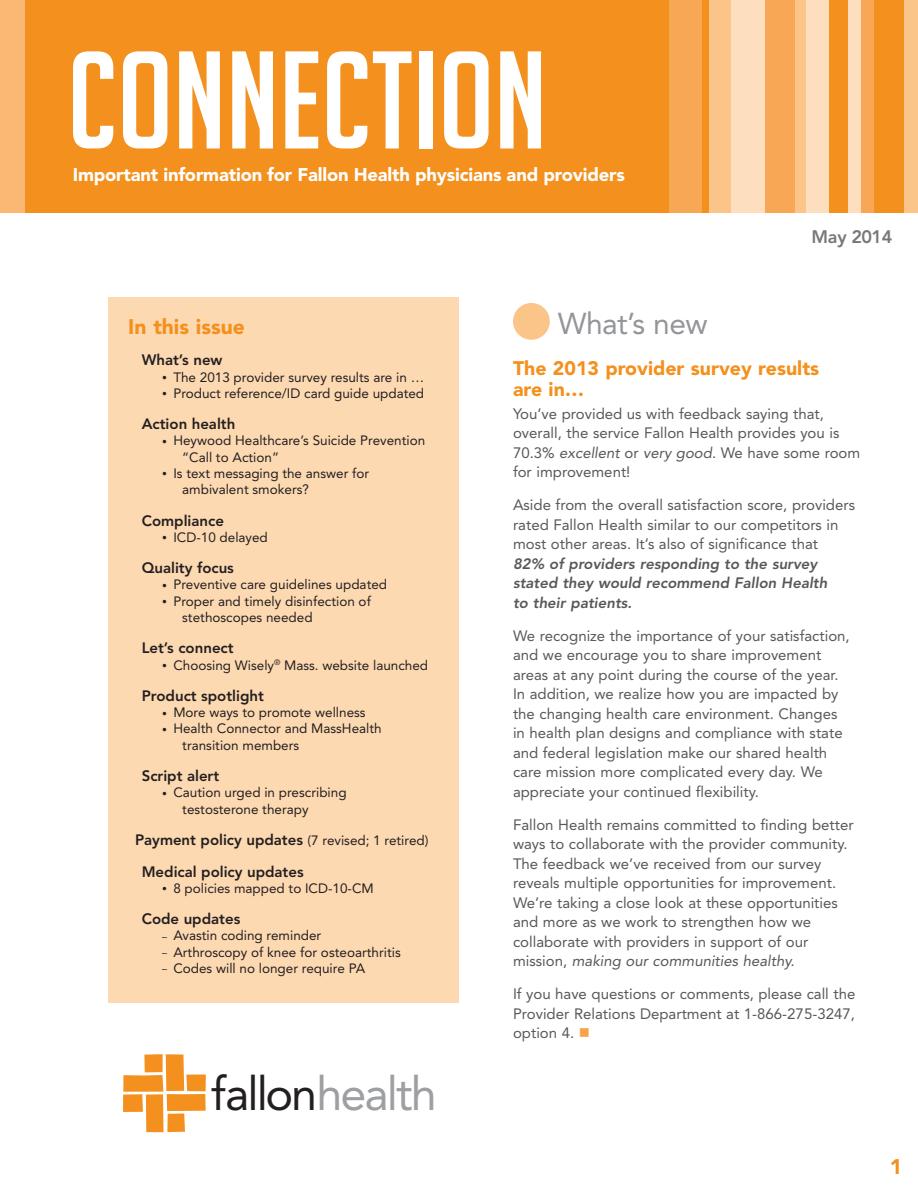
<style>
.page{position:relative;width:918px;height:1188px;background:#fff}
.page>*{position:absolute;margin:0;border:0;box-sizing:border-box;transform-origin:0 0}
.t1{font:135.3px "Big Noodle Titling";color:#fff}
.t2{font:46.8px "Avenir";letter-spacing:-.04em;color:#231f20}
.t3{font:30px "Avenir";letter-spacing:-.02em;color:#939598}
.t4{font:900 21px "Avenir";color:#f4901d}
.t5{font:900 19.5px/21px "Avenir";color:#f4901d}
.t6{font:900 18.3px "Avenir";letter-spacing:-.01em;color:#fff}
.t7{font:800 18px "Avenir";letter-spacing:-.03em;color:#76787b}
.t8{font:15px/19.5px "Avenir";color:#57585a}
.t9{font:800 15px/31.5px "Avenir";color:#231f20}
.t10{font:italic 800 15px/19.5px "Avenir";color:#57585a}
.t11{font:13.5px/16.2px "Avenir";color:#231f20}
.s1{font-size:9.75px}
.s2{font-weight:400;font-size:13.5px}
.s3{color:#9d9fa2}
.s4{font-style:italic}
.s5{color:#f7a449}
</style>
<div class="page">
<div style="left:513px;top:303px;width:37px;height:37px;background:#fbc488;border-radius:50%"></div>
<div style="left:828px;top:0;width:20px;height:213px;background:#f4901d"></div>
<div style="left:795px;top:0;width:34px;height:213px;background:#fddebe"></div>
<div style="left:830px;top:0;width:75px;height:213px;background:#f4901d"></div>
<div style="left:905px;top:0;width:13px;height:213px;background:#fbc488"></div>
<div style="left:848px;top:0;width:13px;height:213px;background:#fddebe"></div>
<div style="left:861px;top:0;width:13px;height:213px;background:#f8a854"></div>
<div style="left:0;top:0;width:801px;height:213px;background:#f4901d"></div>
<div style="left:788px;top:0;width:18px;height:213px;background:#fbc488"></div>
<div style="left:710px;top:0;width:24px;height:213px;background:#fbc488"></div>
<div style="left:758px;top:0;width:37px;height:213px;background:#f8a854"></div>
<div style="left:731px;top:0;width:34px;height:213px;background:#fddebe"></div>
<div style="left:108px;top:297px;width:351px;height:705px;background:#fdd9b2"></div>
<svg style="left:123px;top:1054px;width:83px;height:78px"></svg>
<div style="left:0;top:0;width:24px;height:213px;background:#fab874"></div>
<div style="left:669px;top:0;width:33px;height:213px;background:#f8a854"></div>
<h1 class="t1" style="left:68px;top:28px;width:481px">CONNECTION</h1>
<p class="t6" style="left:73px;top:164px;width:554px">Important information for Fallon Health physicians and providers</p>
<p class="t7" style="left:811px;top:226px;width:82px">May 2014</p>
<h3 class="t4" style="left:128px;top:314px;width:118px">In this issue</h3>
<p class="t9" style="left:142px;top:344px;width:82px">What’s new</p>
<p class="t11" style="left:162px;top:369px;width:264px"><span class="s1">•</span> The 2013 provider survey results are in …</p>
<p class="t11" style="left:162px;top:385px;width:264px"><span class="s1">•</span> Product reference/ID card guide updated</p>
<p class="t9" style="left:142px;top:408px;width:95px">Action health</p>
<p class="t11" style="left:182px;top:433px;width:244px;text-indent:-20px"><span class="s1">•</span> Heywood Healthcare’s Suicide Prevention “Call to Action”</p>
<p class="t11" style="left:182px;top:465px;width:188px;text-indent:-20px"><span class="s1">•</span> Is text messaging the answer for ambivalent smokers?</p>
<p class="t9" style="left:142px;top:505px;width:84px">Compliance</p>
<p class="t11" style="left:162px;top:529px;width:107px"><span class="s1">•</span> ICD-10 delayed</p>
<p class="t9" style="left:142px;top:552px;width:94px">Quality focus</p>
<p class="t11" style="left:162px;top:577px;width:227px"><span class="s1">•</span> Preventive care guidelines updated</p>
<p class="t11" style="left:182px;top:593px;width:190px;text-indent:-20px"><span class="s1">•</span> Proper and timely disinfection of stethoscopes needed</p>
<p class="t9" style="left:142px;top:632px;width:93px">Let’s connect</p>
<p class="t11" style="left:162px;top:657px;width:268px"><span class="s1">•</span> Choosing Wisely<sup>®</sup> Mass. website launched</p>
<p class="t9" style="left:142px;top:680px;width:124px">Product spotlight</p>
<p class="t11" style="left:162px;top:705px;width:205px"><span class="s1">•</span> More ways to promote wellness</p>
<p class="t11" style="left:182px;top:721px;width:201px;text-indent:-20px"><span class="s1">•</span> Health Connector and MassHealth transition members</p>
<p class="t9" style="left:142px;top:760px;width:79px">Script alert</p>
<p class="t11" style="left:182px;top:785px;width:166px;text-indent:-20px"><span class="s1">•</span> Caution urged in prescribing testosterone therapy</p>
<p class="t9" style="left:142px;top:824px;width:288px;text-indent:-7px">Payment policy updates <span class="s2">(7 revised; 1 retired)<br></span>Medical policy updates</p>
<p class="t11" style="left:162px;top:880px;width:213px"><span class="s1">•</span> 8 policies mapped to ICD-10-CM</p>
<p class="t9" style="left:142px;top:903px;width:100px">Code updates</p>
<p class="t11" style="left:162px;top:928px;width:161px"><span class="s1">–</span> Avastin coding reminder</p>
<p class="t11" style="left:162px;top:944px;width:240px"><span class="s1">–</span> Arthroscopy of knee for osteoarthritis</p>
<p class="t11" style="left:162px;top:960px;width:205px"><span class="s1">–</span> Codes will no longer require PA</p>
<h2 class="t2" style="left:211px;top:1067px;width:227px">fallon<span class="s3">health</span></h2>
<h3 class="t3" style="left:558px;top:306px;width:151px">What’s new</h3>
<h3 class="t5" style="left:513px;top:358px;width:308px">The 2013 provider survey results are in…</h3>
<p class="t8" style="left:513px;top:404px;width:349px">You’ve provided us with feedback saying that, overall, the service Fallon Health provides you is 70.3% <span class="s4">excellent</span> or <span class="s4">very good</span>. We have some room for improvement!</p>
<p class="t8" style="left:513px;top:495px;width:344px">Aside from the overall satisfaction score, providers rated Fallon Health similar to our competitors in most other areas. It’s also of significance that</p>
<p class="t10" style="left:513px;top:554px;width:316px">82% of providers responding to the survey stated they would recommend Fallon Health to their patients.</p>
<p class="t8" style="left:513px;top:626px;width:338px">We recognize the importance of your satisfaction, and we encourage you to share improvement areas at any point during the course of the year.<br>In addition, we realize how you are impacted by the changing health care environment. Changes in health plan designs and compliance with state and federal legislation make our shared health care mission more complicated every day. We appreciate your continued flexibility.</p>
<p class="t8" style="left:513px;top:815px;width:342px">Fallon Health remains committed to finding better ways to collaborate with the provider community.<br>The feedback we’ve received from our survey reveals multiple opportunities for improvement.<br>We’re taking a close look at these opportunities and more as we work to strengthen how we collaborate with providers in support of our mission, <span class="s4">making our communities healthy.</span></p>
<p class="t8" style="left:513px;top:984px;width:344px;text-align:justify">If you have questions or comments, please call the Provider Relations Department at 1-866-275-3247, option 4. <span class="s5">■</span></p>
<h3 class="t4" style="left:890px;top:1154px;width:14px">1</h3>
</div>
